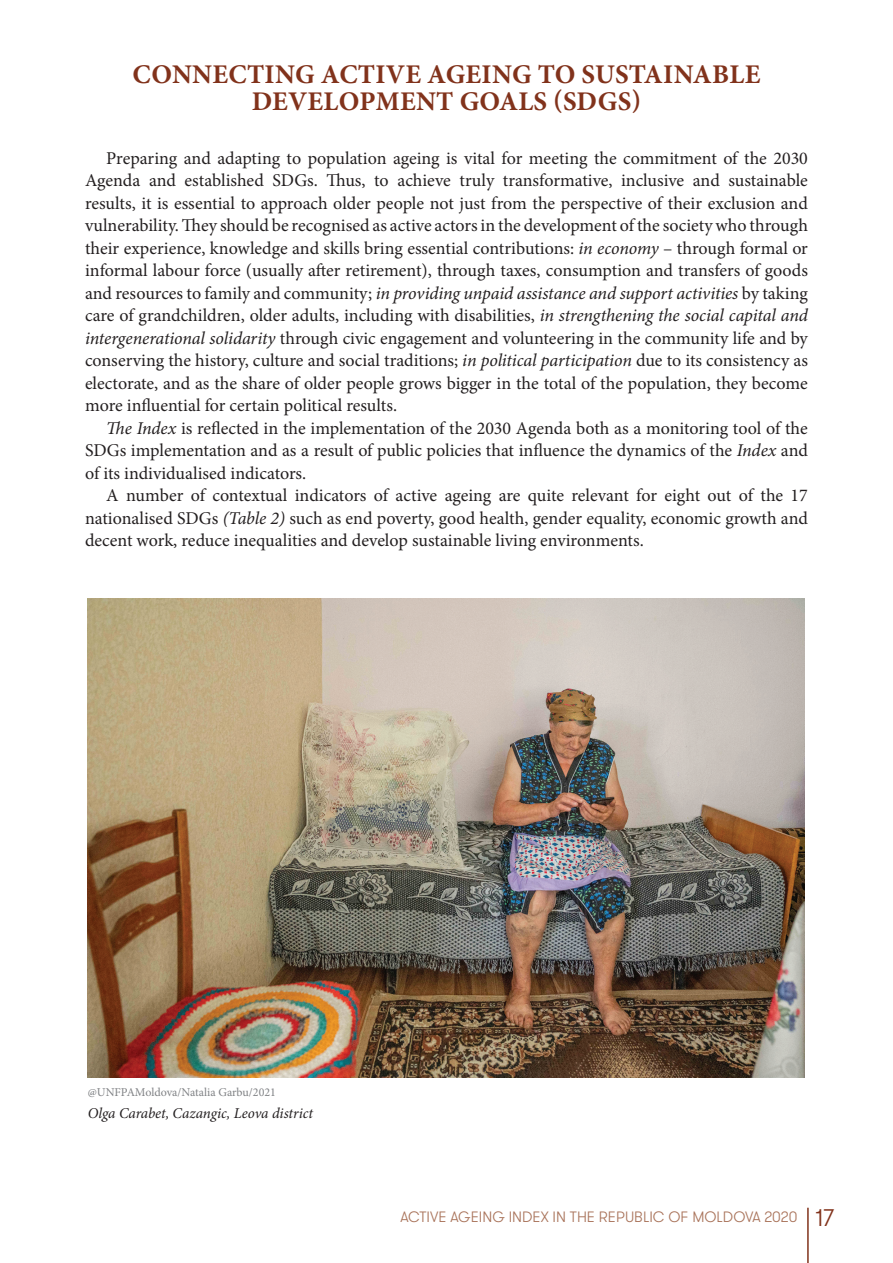
<style>
.page{position:relative;width:893px;height:1263px;background:#fff}
.page>*{position:absolute;margin:0;border:0;box-sizing:border-box;transform-origin:0 0}
.t1{font:700 27px/27px "Minion Pro";letter-spacing:.01em;color:#81321b;text-align:center}
.t2{font:18px/22.5px "Minion Pro";color:#231f20;text-align:justify}
.t3{font:300 15px "GT Walsheim Pro";color:#a9735a}
.t4{font:italic 15px "Minion Pro";letter-spacing:-.005em;color:#231f20}
.t5{font:12px "Minion Pro";color:#808285}
.s1{font-style:italic}
.s2{font-size:24px;color:#81321b}
</style>
<div class="page">
<hr style="left:807px;top:1208px;width:2px;height:55px;background:#81321b">
<img style="left:87px;top:598px;width:718px;height:479px">
<h1 class="t1" style="left:133px;top:61px;width:629px">CONNECTING ACTIVE AGEING TO SUSTAINABLE<br>DEVELOPMENT GOALS (SD GS)</h1>
<p class="t2" style="left:85px;top:147px;width:724px;text-indent:21px">Preparing and adapting to population ageing is vital for meeting the commitment of the 2030<br>Agenda and established SDGs. Thus, to achieve truly transformative, inclusive and sustainable results, it is essential to approach older people not just from the perspective of their exclusion and vulnerability. They should be recognised as active actors in the development of the society who through their experience, knowledge and skills bring essential contributions: <span class="s1">in economy</span> – through formal or informal labour force (usually after retirement), through taxes, consumption and transfers of goods and resources to family and community; <span class="s1">in providing unpaid assistance and support activities</span> by taking care of grandchildren, older adults, including with disabilities, <span class="s1">in strengthening the social capital and intergenerational solidarity</span> through civic engagement and volunteering in the community life and by conserving the history, culture and social traditions; <span class="s1">in political participation</span> due to its consistency as electorate, and as the share of older people grows bigger in the total of the population, they become more influential for certain political results.</p>
<p class="t2" style="left:85px;top:417px;width:724px;text-indent:21px"><span class="s1">The Index</span> is reflected in the implementation of the 2030 Agenda both as a monitoring tool of the SDGs implementation and as a result of public policies that influence the dynamics of the <span class="s1">Index</span> and of its individualised indicators.</p>
<p class="t2" style="left:85px;top:485px;width:724px;text-indent:21px">A number of contextual indicators of active ageing are quite relevant for eight out of the 17 nationalised SDGs <span class="s1">(Table 2)</span> such as end poverty, good health, gender equality, economic growth and decent work, reduce inequalities and develop sustainable living environments.</p>
<p class="t5" style="left:88px;top:1084px;width:190px">@UNFPAMoldova/Natalia Garbu/2021</p>
<p class="t4" style="left:88px;top:1103px;width:227px">Olga Carabet, Cazangic, Leova district</p>
<p class="t3" style="left:400px;top:1208px;width:435px">ACTIVE AGEING INDEX IN THE REPUBLIC OF MOLDOVA 2020 <span class="s2">17</span></p>
</div>
